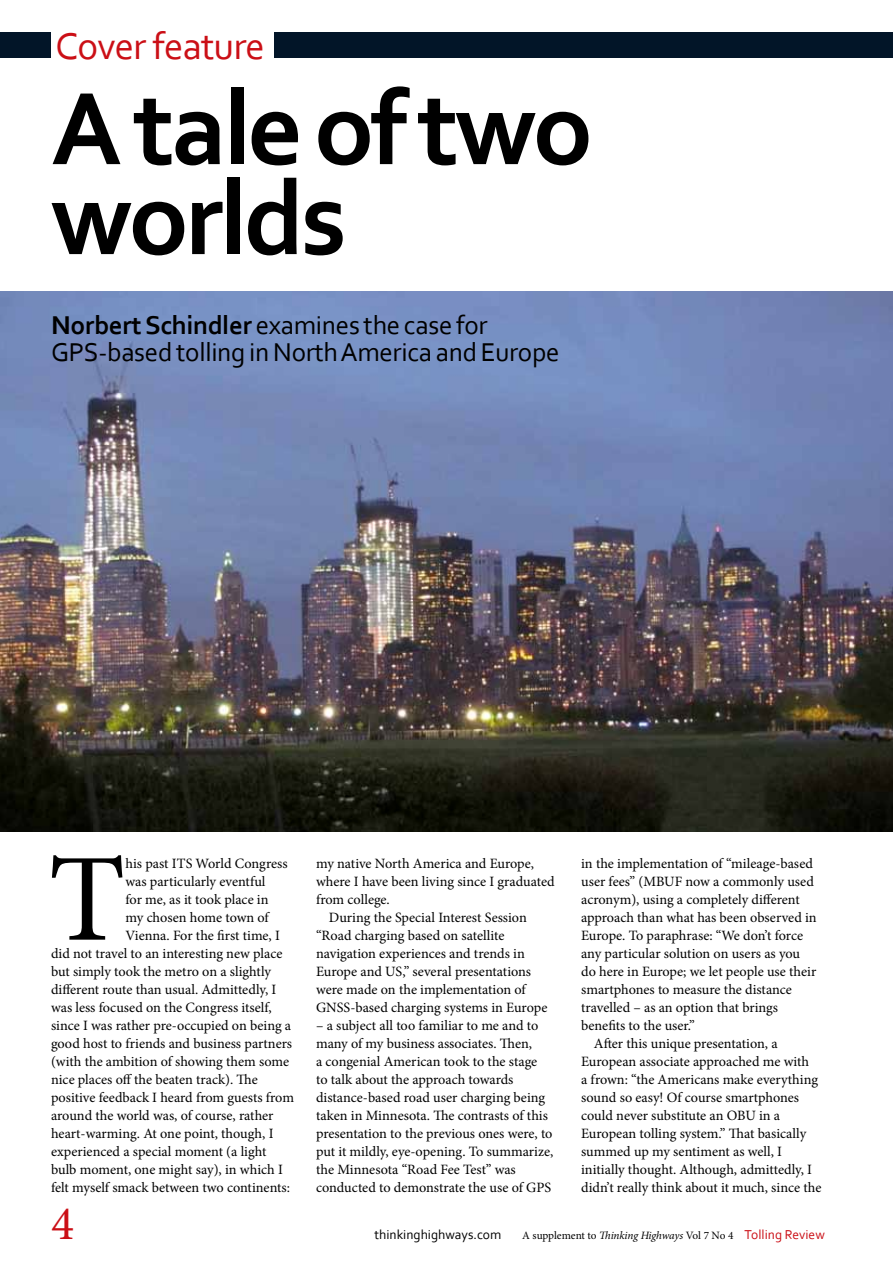
<style>
.page{position:relative;width:893px;height:1263px;background:#fff}
.page>*{position:absolute;margin:0;border:0;box-sizing:border-box;transform-origin:0 0}
.t1{font:124.95px "Minion Pro";color:#000}
.t2{font:700 108px/90px "Corbel";letter-spacing:-.03em;color:#000}
.t3{font:48px "Minion Pro";color:#cb0f16}
.t4{font:39px "Corbel";letter-spacing:-.02em;color:#cb0f16}
.t5{font:27px/27px "Corbel";letter-spacing:-.01em;color:#000}
.t6{font:14.25px/18px "Minion Pro";color:#000}
.t7{font:13.5px "Corbel";color:#000}
.t8{font:11.25px "Minion Pro";letter-spacing:-.005em;color:#000}
.s1{font-weight:700}
.s2{font-style:italic}
.s3{font-family:"Corbel";font-size:13.5px;color:#cb0f16}
</style>
<div class="page">
<div style="left:0;top:33px;width:893px;height:25px;background:#021528"></div>
<div style="left:51px;top:21px;width:223px;height:38px;background:#fff"></div>
<img style="left:0;top:292px;width:893px;height:540px">
<h3 class="t4" style="left:55px;top:22px;width:211px">Cover feature</h3>
<h2 class="t2" style="left:51px;top:81px;width:543px">A tale of two worlds</h2>
<h3 class="t5" style="left:51px;top:311px;width:510px"><span class="s1">Norbert Schindler</span> examines the case for<br>GPS-based tolling in North America and Europe</h3>
<h1 class="t1" style="left:48px;top:816px;width:79px">T</h1>
<p class="t6" style="left:126px;top:854px;width:164px">his past ITS World Congress</p>
<p class="t6" style="left:126px;top:872px;width:142px">was particularly eventful</p>
<p class="t6" style="left:126px;top:890px;width:145px">for me, as it took place in</p>
<p class="t6" style="left:126px;top:908px;width:145px">my chosen home town of</p>
<p class="t6" style="left:126px;top:926px;width:156px">Vienna. For the first time, I</p>
<p class="t6" style="left:51px;top:944px;width:233px">did not travel to an interesting new place</p>
<p class="t6" style="left:51px;top:962px;width:222px">but simply took the metro on a slightly</p>
<p class="t6" style="left:51px;top:980px;width:227px">different route than usual. Admittedly, I</p>
<p class="t6" style="left:51px;top:998px;width:222px">was less focused on the Congress itself,</p>
<p class="t6" style="left:51px;top:1016px;width:242px">since I was rather pre-occupied on being a</p>
<p class="t6" style="left:51px;top:1034px;width:243px">good host to friends and business partners</p>
<p class="t6" style="left:51px;top:1052px;width:240px">(with the ambition of showing them some</p>
<p class="t6" style="left:51px;top:1070px;width:208px">nice places off the beaten track). The</p>
<p class="t6" style="left:51px;top:1088px;width:245px">positive feedback I heard from guests from</p>
<p class="t6" style="left:51px;top:1106px;width:224px">around the world was, of course, rather</p>
<p class="t6" style="left:51px;top:1124px;width:224px">heart-warming. At one point, though, I</p>
<p class="t6" style="left:51px;top:1142px;width:217px">experienced a special moment (a light</p>
<p class="t6" style="left:51px;top:1160px;width:233px">bulb moment, one might say), in which I</p>
<p class="t6" style="left:51px;top:1178px;width:240px">felt myself smack between two continents:</p>
<p class="t6" style="left:316px;top:854px;width:220px">my native North America and Europe,</p>
<p class="t6" style="left:316px;top:872px;width:240px">where I have been living since I graduated</p>
<p class="t6" style="left:316px;top:890px;width:75px">from college.</p>
<p class="t6" style="left:329px;top:908px;width:199px">During the Special Interest Session</p>
<p class="t6" style="left:316px;top:926px;width:190px">“Road charging based on satellite</p>
<p class="t6" style="left:316px;top:944px;width:210px">navigation experiences and trends in</p>
<p class="t6" style="left:316px;top:962px;width:217px">Europe and US,” several presentations</p>
<p class="t6" style="left:316px;top:980px;width:211px">were made on the implementation of</p>
<p class="t6" style="left:316px;top:998px;width:233px">GNSS-based charging systems in Europe</p>
<p class="t6" style="left:316px;top:1016px;width:239px">– a subject all too familiar to me and to many of my business associates. Then,<br>a congenial American took to the stage<br>to talk about the approach towards distance-based road user charging being taken in Minnesota. The contrasts of this presentation to the previous ones were, to put it mildly, eye-opening. To summarize, the Minnesota “Road Fee Test” was conducted to demonstrate the use of GPS</p>
<p class="t6" style="left:581px;top:854px;width:233px">in the implementation of “mileage-based</p>
<p class="t6" style="left:581px;top:872px;width:234px">user fees” (MBUF now a commonly used</p>
<p class="t6" style="left:581px;top:890px;width:220px">acronym), using a completely different</p>
<p class="t6" style="left:581px;top:908px;width:237px">approach than what has been observed in</p>
<p class="t6" style="left:581px;top:926px;width:223px">Europe. To paraphrase: “We don’t force</p>
<p class="t6" style="left:581px;top:944px;width:220px">any particular solution on users as you</p>
<p class="t6" style="left:581px;top:962px;width:237px">do here in Europe; we let people use their</p>
<p class="t6" style="left:581px;top:980px;width:212px">smartphones to measure the distance</p>
<p class="t6" style="left:581px;top:998px;width:199px">travelled – as an option that brings</p>
<p class="t6" style="left:581px;top:1016px;width:115px">benefits to the user.”</p>
<p class="t6" style="left:594px;top:1034px;width:185px">After this unique presentation, a</p>
<p class="t6" style="left:581px;top:1052px;width:230px">European associate approached me with</p>
<p class="t6" style="left:581px;top:1070px;width:238px">a frown: “the Americans make everything</p>
<p class="t6" style="left:581px;top:1088px;width:219px">sound so easy! Of course smartphones</p>
<p class="t6" style="left:581px;top:1106px;width:201px">could never substitute an OBU in a</p>
<p class="t6" style="left:581px;top:1124px;width:227px">European tolling system.” That basically</p>
<p class="t6" style="left:581px;top:1142px;width:202px">summed up my sentiment as well, I</p>
<p class="t6" style="left:581px;top:1160px;width:232px">initially thought. Although, admittedly, I</p>
<p class="t6" style="left:581px;top:1178px;width:242px">didn’t really think about it much, since the</p>
<h3 class="t3" style="left:51px;top:1191px;width:25px">4</h3>
<p class="t7" style="left:375px;top:1226px;width:128px">thinkinghighways.com</p>
<p class="t8" style="left:522px;top:1227px;width:304px">A supplement to <span class="s2">Thinking Highways</span> Vol 7 No 4 <span class="s3">Tolling Review</span></p>
</div>
